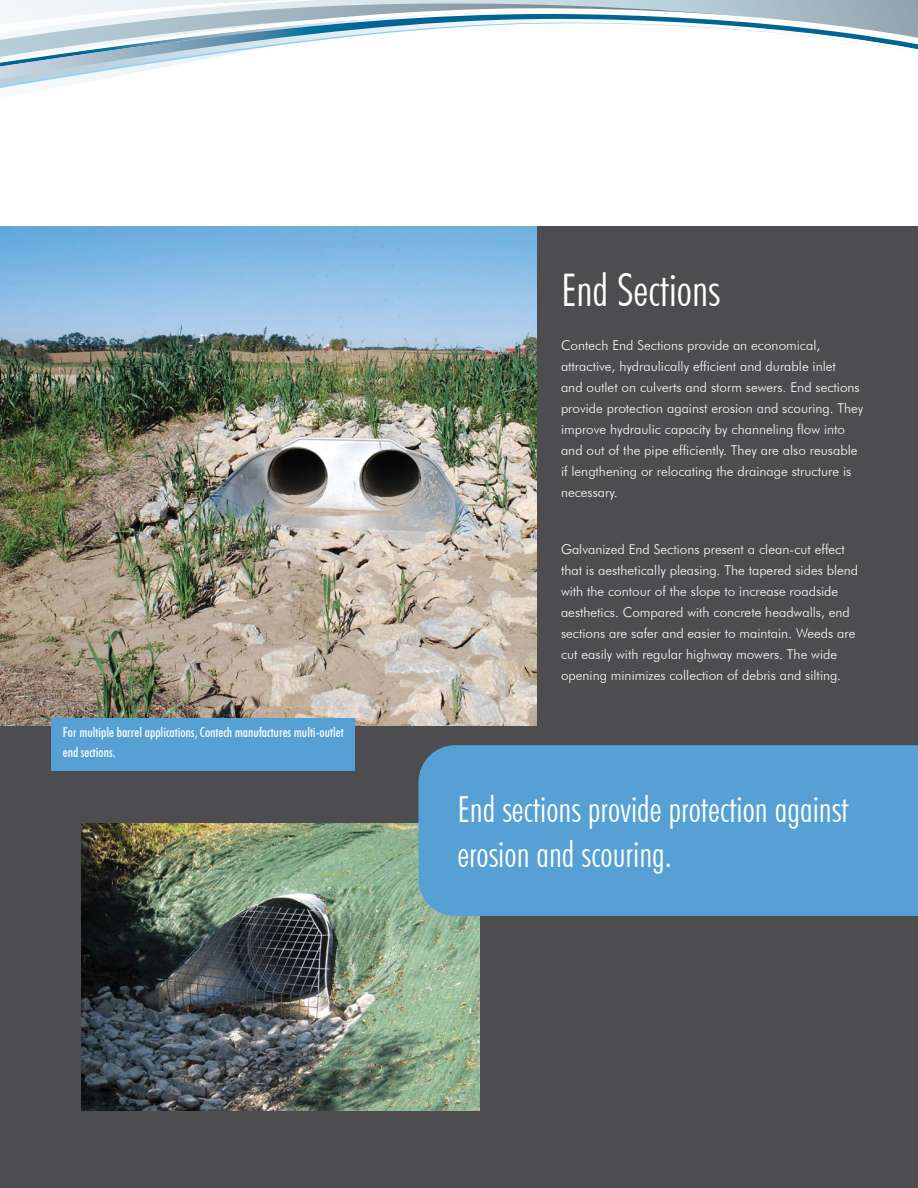
<style>
.page{position:relative;width:918px;height:1188px;background:#fff}
.page>*{position:absolute;margin:0;border:0;box-sizing:border-box;transform-origin:0 0}
.t1{font:300 condensed 45px "Futura BT";color:#fff}
.t2{font:300 condensed 36px/45px "Futura BT";color:#fff}
.t3{font:300 13.5px/21px "Futura BT";color:#fff}
.t4{font:500 condensed 13.5px/19.5px "Futura BT";color:#fff}
</style>
<div class="page">
<svg style="left:317px;top:0;width:601px;height:3px;background:#bccfd7"></svg>
<svg style="left:0;top:6px;width:918px;height:6px"></svg>
<svg style="left:0;top:14px;width:918px;height:5px"></svg>
<svg style="left:0;top:19px;width:918px;height:69px"></svg>
<div style="left:0;top:226px;width:918px;height:962px;background:#4d4d4f"></div>
<img style="left:0;top:226px;width:537px;height:500px">
<img style="left:81px;top:823px;width:398px;height:287px">
<div style="left:51px;top:718px;width:303px;height:53px;background:#56a0d3"></div>
<div style="left:418px;top:745px;width:500px;height:171px;background:#56a0d3"></div>
<p class="t4" style="left:63px;top:723px;width:282px">For multiple barrel applications, Contech manufactures multi-outlet end sections.</p>
<h1 class="t1" style="left:561px;top:263px;width:160px">End Sections</h1>
<p class="t3" style="left:561px;top:334px;width:304px">Contech End Sections provide an economical, attractive, hydraulically efficient and durable inlet<br>and outlet on culverts and storm sewers. End sections provide protection against erosion and scouring. They improve hydraulic capacity by channeling flow into and out of the pipe efficiently. They are also reusable if lengthening or relocating the drainage structure is necessary.</p>
<p class="t3" style="left:561px;top:538px;width:299px">Galvanized End Sections present a clean-cut effect that is aesthetically pleasing. The tapered sides blend with the contour of the slope to increase roadside aesthetics. Compared with concrete headwalls, end sections are safer and easier to maintain. Weeds are cut easily with regular highway mowers. The wide opening minimizes collection of debris and silting.</p>
<h2 class="t2" style="left:458px;top:786px;width:393px">End sections provide protection against erosion and scouring.</h2>
</div>
